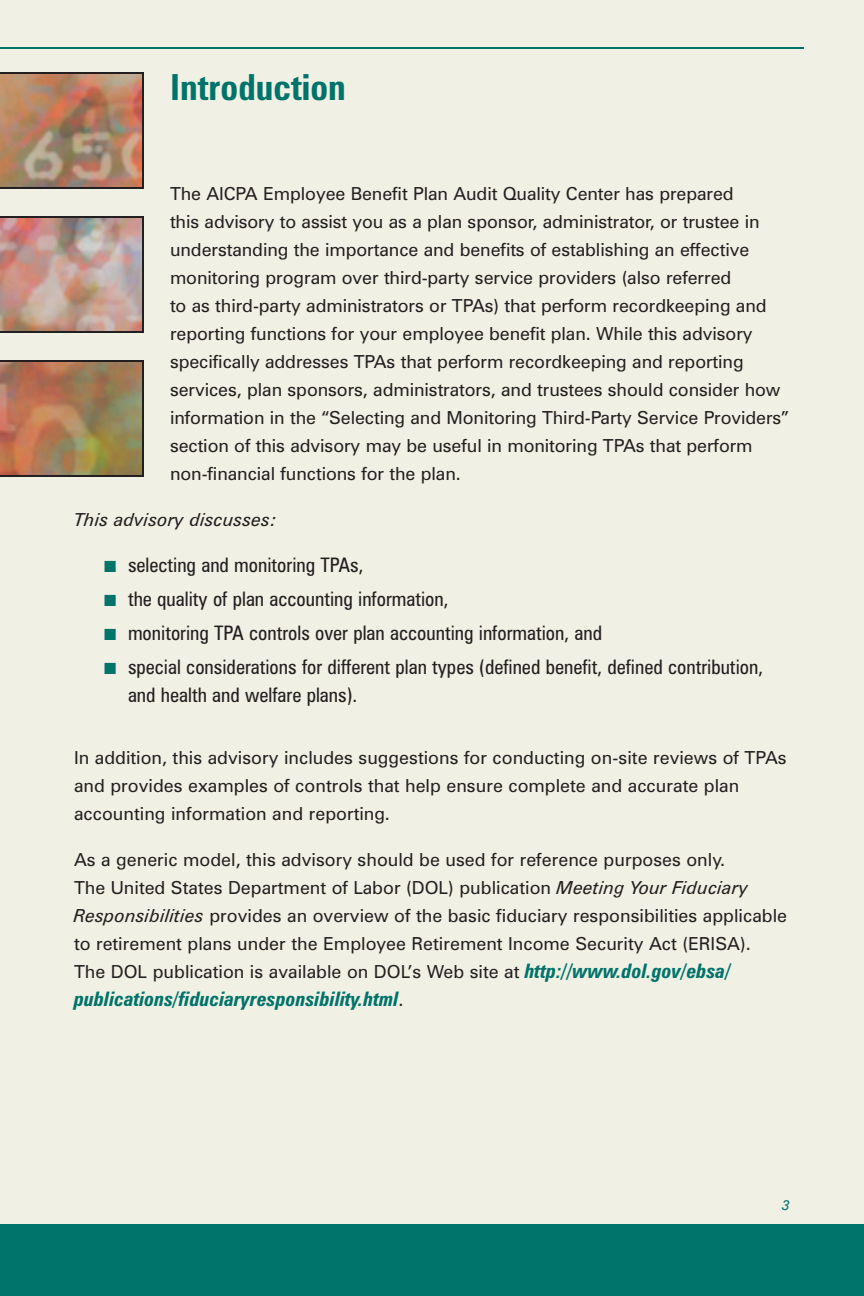
<style>
.page{position:relative;width:864px;height:1296px;background:#f1f0e4}
.page>*{position:absolute;margin:0;border:0;box-sizing:border-box;transform-origin:0 0}
.t1{font:700 condensed 36px "Zurich BT";color:#00736a}
.t2{font:condensed 20px/28px "Zurich BT";color:#231f20}
.t3{font:italic 700 condensed 20px "Zurich BT";color:#00736a}
.t4{font:18px/28px "Zurich BT";letter-spacing:-.005em;color:#231f20}
.t5{font:italic 18px "Zurich BT";color:#231f20}
.t6{font:italic 14px "Zurich BT";color:#00736a}
.s1{color:#00736a}
.s2{font-style:italic}
.s3{font-weight:700;font-style:italic;font-stretch:condensed;font-size:20px;color:#00736a}
.s4{font-weight:400;font-style:normal;font-stretch:normal;font-size:18px;color:#231f20}
</style>
<div class="page">
<img style="left:0;top:216px;width:144px;height:117px">
<svg style="left:0;top:360px;width:144px;height:117px;background:#a27a54"></svg>
<div style="left:0;top:1224px;width:864px;height:72px;background:#00736a"></div>
<hr style="left:0;top:47px;width:804px;height:2px;background:#00736a">
<img style="left:0;top:72px;width:144px;height:117px">
<h1 class="t1" style="left:170px;top:74px;width:177px">Introduction</h1>
<p class="t4" style="left:170px;top:181px;width:621px">The AICPA Employee Benefit Plan Audit Quality Center has prepared<br>this advisory to assist you as a plan sponsor, administrator, or trustee in understanding the importance and benefits of establishing an effective monitoring program over third-party service providers (also referred<br>to as third-party administrators or TPAs) that perform recordkeeping and reporting functions for your employee benefit plan. While this advisory specifically addresses TPAs that perform recordkeeping and reporting services, plan sponsors, administrators, and trustees should consider how information in the “Selecting and Monitoring Third-Party Service Providers” section of this advisory may be useful in monitoring TPAs that perform non-financial functions for the plan.</p>
<p class="t5" style="left:74px;top:513px;width:205px">This advisory discusses:</p>
<p class="t2" style="left:104px;top:553px;width:261px"><span class="s1">■</span> selecting and monitoring TPAs,</p>
<p class="t2" style="left:104px;top:587px;width:346px"><span class="s1">■</span> the quality of plan accounting information,</p>
<p class="t2" style="left:104px;top:621px;width:500px"><span class="s1">■</span> monitoring TPA controls over plan accounting information, and</p>
<p class="t2" style="left:128px;top:655px;width:637px;text-indent:-24px"><span class="s1">■</span> special considerations for different plan types (defined benefit, defined contribution, and health and welfare plans).</p>
<p class="t4" style="left:74px;top:745px;width:714px">In addition, this advisory includes suggestions for conducting on-site reviews of TPAs and provides examples of controls that help ensure complete and accurate plan accounting information and reporting.</p>
<p class="t4" style="left:74px;top:847px;width:715px">As a generic model, this advisory should be used for reference purposes only.<br>The United States Department of Labor (DOL) publication <span class="s2">Meeting Your Fiduciary Responsibilities</span> provides an overview of the basic fiduciary responsibilities applicable to retirement plans under the Employee Retirement Income Security Act (ERISA).<br>The DOL publication is available on DOL’s Web site at <span class="s3">http://www.dol.gov/ebsa/</span></p>
<p class="t3" style="left:74px;top:992px;width:331px">publications/fiduciaryresponsibility.html<span class="s4">.</span></p>
<p class="t6" style="left:782px;top:1200px;width:9px">3</p>
</div>
